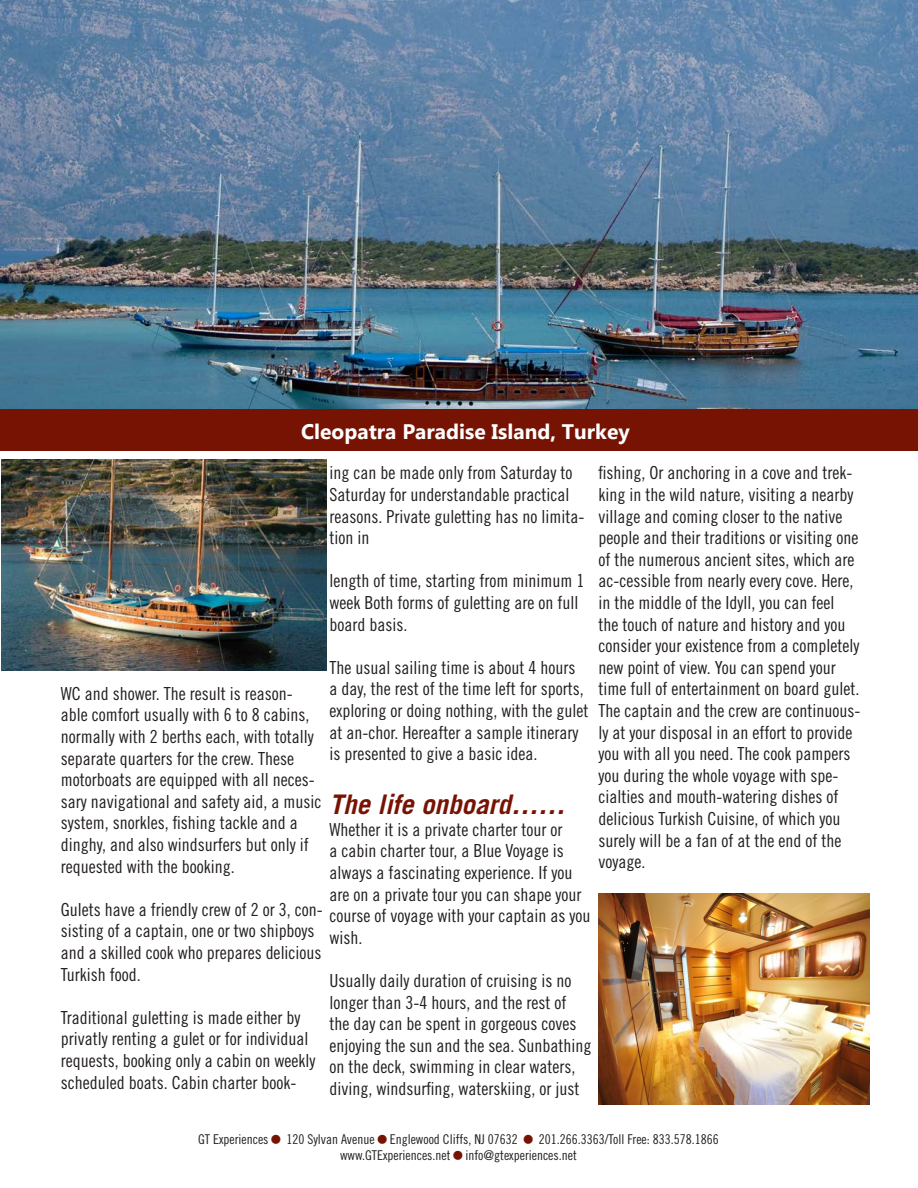
<style>
.page{position:relative;width:918px;height:1188px;background:#fff}
.page>*{position:absolute;margin:0;border:0;box-sizing:border-box;transform-origin:0 0}
.t1{font:italic 700 27px "Trade Gothic LT Std";color:#771303}
.t2{font:700 21px "Myanmar Text";color:#fff}
.t3{font:18px/21.6px "Trade Gothic LT Std Cn 18";color:#231f20}
.t4{font:13.5px "Trade Gothic LT Std Cn 18";color:#231f20}
.s1{color:#771303}
</style>
<div class="page">
<img style="left:0;top:0;width:918px;height:410px">
<div style="left:0;top:410px;width:918px;height:41px;background:#771303"></div>
<img style="left:2px;top:460px;width:324px;height:211px">
<img style="left:598px;top:894px;width:271px;height:211px">
<p class="t2" style="left:301px;top:420px;width:330px">Cleopatra Paradise Island, Turkey</p>
<p class="t3" style="left:599px;top:462px;width:262px">fishing, Or anchoring in a cove and trek&shy;king in the wild nature, visiting a nearby village and coming closer to the native people and their traditions or visiting one of the numerous ancient sites, which are ac-cessible from nearly every cove. Here, in the middle of the Idyll, you can feel<br>the touch of nature and history and you consider your existence from a completely new point of view. You can spend your time full of entertainment on board gulet.</p>
<p class="t3" style="left:599px;top:699px;width:263px">The captain and the crew are continuous&shy;ly at your disposal in an effort to provide you with all you need. The cook pampers you during the whole voyage with spe&shy;cialties and mouth-watering dishes of delicious Turkish Cuisine, of which you surely will be a fan of at the end of the voyage.</p>
<p class="t3" style="left:330px;top:462px;width:256px">ing can be made only from Saturday to<br>Saturday for understandable practical reasons. Private guletting has no limita&shy;tion in</p>
<p class="t3" style="left:330px;top:570px;width:256px">length of time, starting from minimum 1 week Both forms of guletting are on full board basis.</p>
<p class="t3" style="left:330px;top:656px;width:260px">The usual sailing time is about 4 hours<br>a day, the rest of the time left for sports, exploring or doing nothing, with the gulet at an-chor. Hereafter a sample itinerary is presented to give a basic idea.</p>
<p class="t1" style="left:330px;top:788px;width:237px">The life onboard……</p>
<p class="t3" style="left:330px;top:818px;width:262px">Whether it is a private charter tour or<br>a cabin charter tour, a Blue Voyage is always a fascinating experience. If you are on a private tour you can shape your course of voyage with your captain as you wish.</p>
<p class="t3" style="left:330px;top:969px;width:263px">Usually daily duration of cruising is no longer than 3-4 hours, and the rest of<br>the day can be spent in gorgeous coves enjoying the sun and the sea. Sunbathing on the deck, swimming in clear waters, diving, windsurfing, waterskiing, or just</p>
<p class="t3" style="left:61px;top:682px;width:262px">WC and shower. The result is reason&shy;able comfort usually with 6 to 8 cabins, normally with 2 berths each, with totally separate quarters for the crew. These motorboats are equipped with all neces&shy;sary navigational and safety aid, a music system, snorkles, fishing tackle and a dinghy, and also windsurfers but only if requested with the booking.</p>
<p class="t3" style="left:61px;top:898px;width:263px">Gulets have a friendly crew of 2 or 3, con&shy;sisting of a captain, one or two shipboys and a skilled cook who prepares delicious Turkish food.</p>
<p class="t3" style="left:61px;top:1006px;width:256px">Traditional guletting is made either by privatly renting a gulet or for individual requests, booking only a cabin on weekly scheduled boats. Cabin charter book-</p>
<p class="t4" style="left:198px;top:1131px;width:522px">GT Experiences <span class="s1">■</span> 120 Sylvan Avenue <span class="s1">■</span> Englewood Cliffs, NJ 07632 <span class="s1">■</span> 201.266.3363/Toll Free: 833.578.1866</p>
<p class="t4" style="left:340px;top:1147px;width:238px">www.GTExperiences.net <span class="s1">■</span> info@gtexperiences.net</p>
</div>
